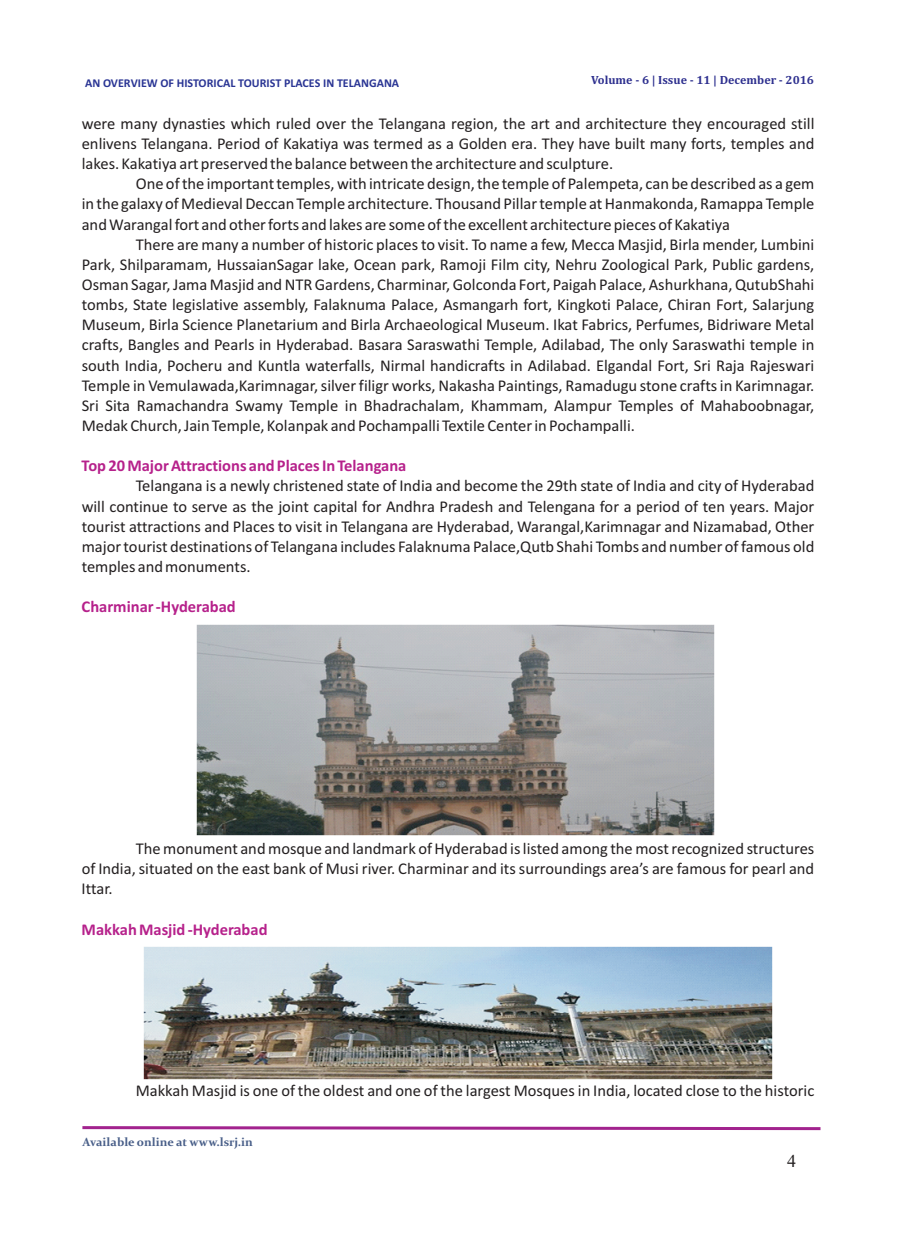
<style>
.page{position:relative;width:898px;height:1242px;background:#fff}
.page>*{position:absolute;margin:0;border:0;box-sizing:border-box;transform-origin:0 0}
.t1{font:18px "Times New Roman";color:#231f20}
.t2{font:16.5px/20.1px "Calibri";color:#231f20;text-align:justify}
.t3{font:700 16.5px "Calibri";color:#b6218b}
.t4{font:700 12px "Calibri";color:#2a3594}
.t5{font:700 12px "Cambria";color:#2e308f}
.t6{font:700 12px "Constantia";color:#485e88}
</style>
<div class="page">
<svg style="left:82px;top:1126px;width:739px;height:5px"></svg>
<img style="left:197px;top:624px;width:517px;height:211px">
<img style="left:143px;top:946px;width:629px;height:133px">
<p class="t4" style="left:85px;top:78px;width:315px">AN OVERVIEW OF HISTORICAL TOURIST PLACES IN TELANGANA</p>
<p class="t5" style="left:591px;top:74px;width:224px">Volume - 6 | Issue - 11 | December - 2016</p>
<p class="t2" style="left:82px;top:115px;width:734px">were many dynasties which ruled over the Telangana region, the art and architecture they encouraged still enlivens Telangana. Period of Kakatiya was termed as a Golden era. They have built many forts, temples and lakes. Kakatiya art preserved the balance between the architecture and sculpture.</p>
<p class="t2" style="left:82px;top:175px;width:734px;text-indent:54px">One of the important temples, with intricate design, the temple of Palempeta, can be described as a gem in the galaxy of Medieval Deccan Temple architecture. Thousand Pillar temple at Hanmakonda, Ramappa Temple and Warangal fort and other forts and lakes are some of the excellent architecture pieces of Kakatiya</p>
<p class="t2" style="left:82px;top:235px;width:734px;text-indent:54px">There are many a number of historic places to visit. To name a few, Mecca Masjid, Birla mender, Lumbini Park, Shilparamam, HussaianSagar lake, Ocean park, Ramoji Film city, Nehru Zoological Park, Public gardens, Osman Sagar, Jama Masjid and NTR Gardens, Charminar, Golconda Fort, Paigah Palace, Ashurkhana, QutubShahi tombs, State legislative assembly, Falaknuma Palace, Asmangarh fort, Kingkoti Palace, Chiran Fort, Salarjung Museum, Birla Science Planetarium and Birla Archaeological Museum. Ikat Fabrics, Perfumes, Bidriware Metal crafts, Bangles and Pearls in Hyderabad. Basara Saraswathi Temple, Adilabad, The only Saraswathi temple in south India, Pocheru and Kuntla waterfalls, Nirmal handicrafts in Adilabad. Elgandal Fort, Sri Raja Rajeswari Temple in Vemulawada,Karimnagar, silver filigr works, Nakasha Paintings, Ramadugu stone crafts in Karimnagar.<br>Sri Sita Ramachandra Swamy Temple in Bhadrachalam, Khammam, Alampur Temples of Mahaboobnagar, Medak Church, Jain Temple, Kolanpak and Pochampalli Textile Center in Pochampalli.</p>
<p class="t3" style="left:82px;top:459px;width:326px">Top 20 Major Attractions and Places In Telangana</p>
<p class="t2" style="left:82px;top:477px;width:734px;text-indent:54px">Telangana is a newly christened state of India and become the 29th state of India and city of Hyderabad will continue to serve as the joint capital for Andhra Pradesh and Telengana for a period of ten years. Major tourist attractions and Places to visit in Telangana are Hyderabad, Warangal,Karimnagar and Nizamabad, Other major tourist destinations of Telangana includes Falaknuma Palace,Qutb Shahi Tombs and number of famous old temples and monuments.</p>
<p class="t3" style="left:82px;top:600px;width:155px">Charminar -Hyderabad</p>
<p class="t2" style="left:82px;top:840px;width:734px;text-indent:54px">The monument and mosque and landmark of Hyderabad is listed among the most recognized structures of India, situated on the east bank of Musi river. Charminar and its surroundings area’s are famous for pearl and Ittar.</p>
<p class="t3" style="left:82px;top:922px;width:187px">Makkah Masjid -Hyderabad</p>
<p class="t2" style="left:136px;top:1081px;width:679px">Makkah Masjid is one of the oldest and one of the largest Mosques in India, located close to the historic</p>
<p class="t6" style="left:82px;top:1137px;width:172px">Available online at www.lsrj.in</p>
<p class="t1" style="left:787px;top:1154px;width:10px">4</p>
</div>
